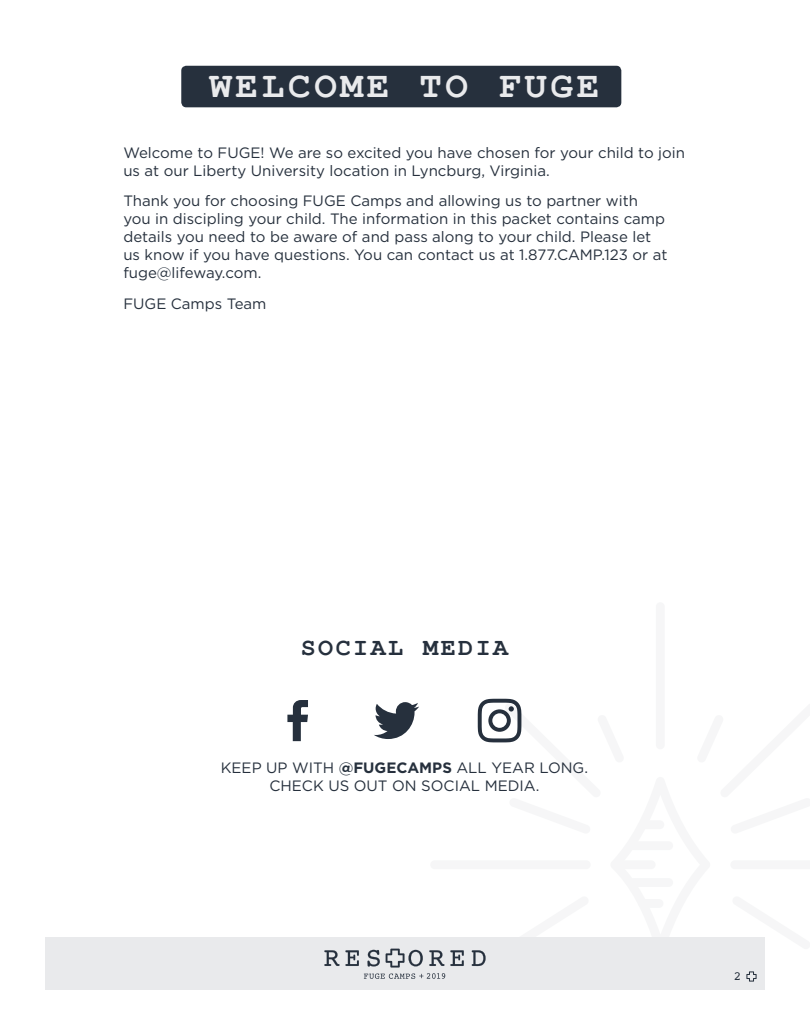
<style>
.page{position:relative;width:810px;height:1035px;background:#fff}
.page>*{position:absolute;margin:0;border:0;box-sizing:border-box;transform-origin:0 0}
.Header_1{font:700 37.5px "Courier New";letter-spacing:.1em;color:#e9eaec}
.Header_4{font:700 25px "Courier New";letter-spacing:.1em;color:#26303d}
.Body{font:15px/18px "Gotham";color:#26303d}
.t1{font:12.5px "Courier";color:#26303d}
.s1{font-weight:700}
</style>
<div class="page">
<div style="left:45px;top:938px;width:720px;height:52px;background:#e9eaec"></div>
<svg style="left:324px;top:949px;width:140px;height:30px"></svg>
<div style="left:430px;top:860px;width:161px;height:9px;background:#f6f6f7;border-radius:4px"></div>
<div style="left:656px;top:602px;width:9px;height:147px;background:#f6f6f7;border-radius:4px"></div>
<div style="left:181px;top:66px;width:440px;height:41px;background:#26303d;border-radius:5px"></div>
<svg style="left:287px;top:700px;width:21px;height:41px"></svg>
<svg style="left:374px;top:702px;width:45px;height:37px"></svg>
<svg style="left:472px;top:699px;width:293px;height:283px"></svg>
<p class="Header_1" style="left:209px;top:62px;width:392px">WELCOME TO FUGE</p>
<p class="Body" style="left:123px;top:143px;width:563px">Welcome to FUGE! We are so excited you have chosen for your child to join us at our Liberty University location in Lyncburg, Virginia.</p>
<p class="Body" style="left:123px;top:192px;width:546px">Thank you for choosing FUGE Camps and allowing us to partner with you in discipling your child. The information in this packet contains camp details you need to be aware of and pass along to your child. Please let us know if you have questions. You can contact us at 1.877.CAMP.123 or at fuge@lifeway.com.</p>
<p class="Body" style="left:123px;top:294px;width:145px">FUGE Camps Team</p>
<p class="Header_4" style="left:301px;top:632px;width:209px">SOCIAL MEDIA</p>
<p class="Body" style="left:221px;top:758px;width:369px;text-align:center">KEEP UP WITH <span class="s1">@FUGECAMPS</span> ALL YEAR LONG.<br>CHECK US OUT ON SOCIAL MEDIA.</p>
<p class="t1" style="left:734px;top:967px;width:9px">2</p>
</div>
